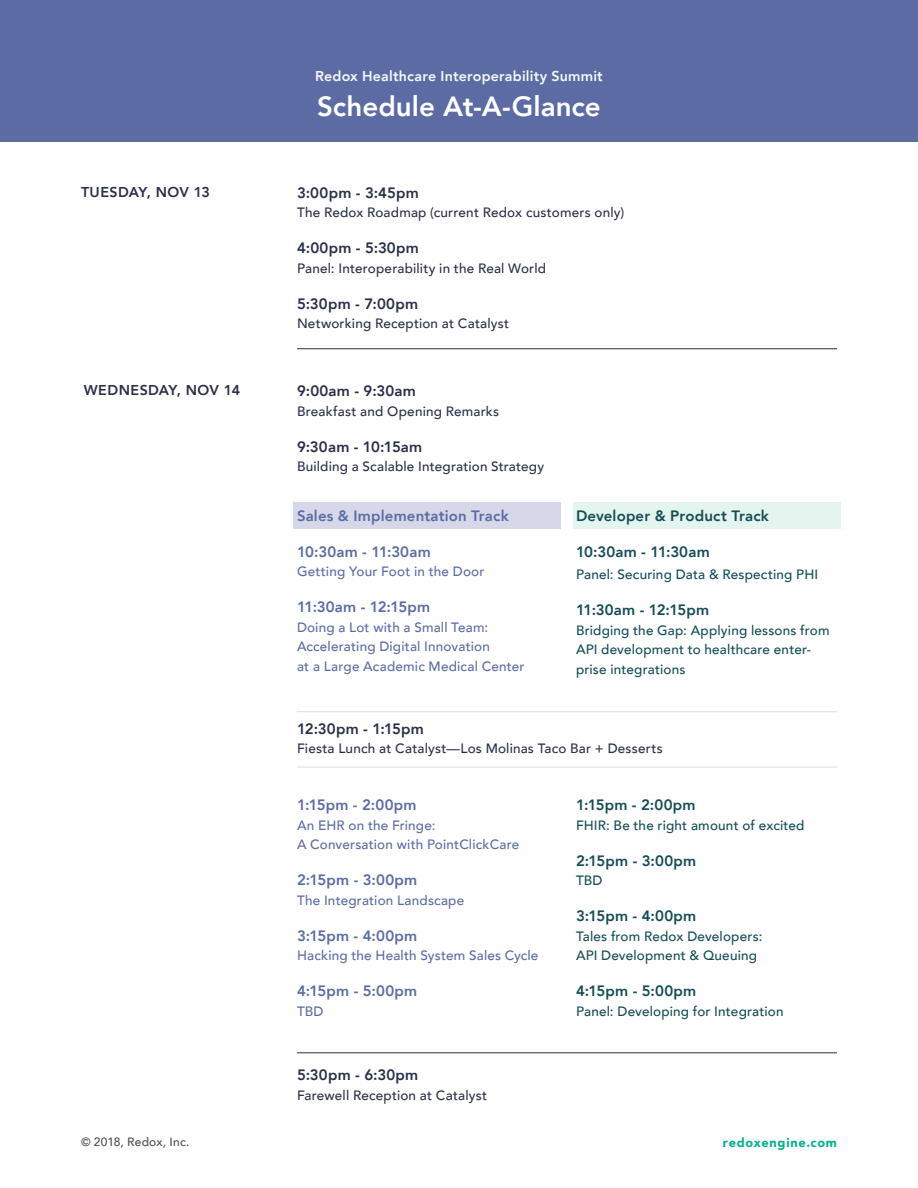
<style>
.page{position:relative;width:918px;height:1188px;background:#fff}
.page>*{position:absolute;margin:0;border:0;box-sizing:border-box;transform-origin:0 0}
.t1{font:800 27.75px "Avenir";color:#fff}
.S_I_Track_Agenda__Ti{font:800 15px "Avenir";letter-spacing:.015em;color:#5d6ba5}
.D_P_Track_Agenda__Ti{font:800 15px "Avenir";letter-spacing:.015em;color:#144c55}
.Agenda__Time{font:800 15px "Avenir";letter-spacing:.015em;color:#2a2f49}
.t2{font:800 14.25px "Avenir";letter-spacing:.015em;color:#f5f7f7}
.t3{font:800 14.25px "Avenir";letter-spacing:.025em;color:#2a2f49}
.Agenda__Event{font:500 13.5px "Avenir";letter-spacing:.015em;color:#2a2f49}
.D_P_Track_Agenda__Ev{font:500 13.5px/19.5px "Avenir";letter-spacing:.015em;color:#144c55}
.S_I_Track_Agenda__Ev{font:500 13.5px/19.5px "Avenir";letter-spacing:.015em;color:#5d6ba5}
.t4{font:900 12.75px "Avenir";letter-spacing:.055em;color:#07b189}
.t5{font:500 12px "Avenir";letter-spacing:.015em;color:#4b4c4d}
</style>
<div class="page">
<div style="left:0;top:0;width:918px;height:141px;background:#5d6ba5"></div>
<hr style="left:297px;top:348px;width:540px;height:1px;background:#2a2f49">
<hr style="left:297px;top:711px;width:540px;height:1px;background:#dcdddf">
<hr style="left:297px;top:767px;width:540px;height:1px;background:#dcdddf">
<hr style="left:297px;top:1053px;width:540px;height:1px;background:#2a2f49">
<div style="left:294px;top:502px;width:267px;height:27px;background:#d6d7e8"></div>
<div style="left:573px;top:502px;width:267px;height:27px;background:#e4f4ef"></div>
<p class="t3" style="left:81px;top:181px;width:130px">TUESDAY, NOV 13</p>
<p class="t3" style="left:84px;top:379px;width:158px">WEDNESDAY, NOV 14</p>
<p class="t2" style="left:315px;top:65px;width:289px">Redox Healthcare Interoperability Summit</p>
<p class="t1" style="left:317px;top:84px;width:285px">Schedule At-A-Glance</p>
<p class="Agenda__Time" style="left:297px;top:181px;width:123px">3:00pm - 3:45pm</p>
<p class="Agenda__Event" style="left:297px;top:201px;width:329px">The Redox Roadmap (current Redox customers only)</p>
<p class="Agenda__Time" style="left:297px;top:236px;width:123px">4:00pm - 5:30pm</p>
<p class="Agenda__Event" style="left:297px;top:256px;width:251px">Panel: Interoperability in the Real World</p>
<p class="Agenda__Time" style="left:297px;top:292px;width:123px">5:30pm - 7:00pm</p>
<p class="Agenda__Event" style="left:297px;top:312px;width:214px">Networking Reception at Catalyst</p>
<p class="Agenda__Time" style="left:297px;top:379px;width:121px">9:00am - 9:30am</p>
<p class="Agenda__Event" style="left:297px;top:399px;width:204px">Breakfast and Opening Remarks</p>
<p class="Agenda__Time" style="left:297px;top:435px;width:127px">9:30am - 10:15am</p>
<p class="Agenda__Event" style="left:297px;top:455px;width:249px">Building a Scalable Integration Strategy</p>
<p class="S_I_Track_Agenda__Ti" style="left:297px;top:504px;width:213px">Sales &amp; Implementation Track</p>
<p class="S_I_Track_Agenda__Ti" style="left:297px;top:540px;width:135px">10:30am - 11:30am</p>
<p class="S_I_Track_Agenda__Ev" style="left:297px;top:561px;width:189px">Getting Your Foot in the Door</p>
<p class="S_I_Track_Agenda__Ti" style="left:297px;top:595px;width:135px">11:30am - 12:15pm</p>
<p class="S_I_Track_Agenda__Ev" style="left:297px;top:617px;width:229px">Doing a Lot with a Small Team:<br>Accelerating Digital Innovation<br>at a Large Academic Medical Center</p>
<p class="D_P_Track_Agenda__Ti" style="left:576px;top:504px;width:194px">Developer &amp; Product Track</p>
<p class="D_P_Track_Agenda__Ti" style="left:576px;top:540px;width:135px">10:30am - 11:30am</p>
<p class="D_P_Track_Agenda__Ev" style="left:576px;top:564px;width:244px">Panel: Securing Data &amp; Respecting PHI</p>
<p class="D_P_Track_Agenda__Ti" style="left:576px;top:598px;width:135px">11:30am - 12:15pm</p>
<p class="D_P_Track_Agenda__Ev" style="left:576px;top:620px;width:255px">Bridging the Gap: Applying lessons from<br>API development to healthcare enter&shy;prise integrations</p>
<p class="Agenda__Time" style="left:297px;top:717px;width:128px">12:30pm - 1:15pm</p>
<p class="Agenda__Event" style="left:297px;top:737px;width:367px">Fiesta Lunch at Catalyst—Los Molinas Taco Bar + Desserts</p>
<p class="S_I_Track_Agenda__Ti" style="left:297px;top:793px;width:121px">1:15pm - 2:00pm</p>
<p class="S_I_Track_Agenda__Ev" style="left:297px;top:815px;width:224px">An EHR on the Fringe:<br>A Conversation with PointClickCare</p>
<p class="S_I_Track_Agenda__Ti" style="left:297px;top:868px;width:122px">2:15pm - 3:00pm</p>
<p class="S_I_Track_Agenda__Ev" style="left:297px;top:890px;width:169px">The Integration Landscape</p>
<p class="S_I_Track_Agenda__Ti" style="left:297px;top:924px;width:122px">3:15pm - 4:00pm</p>
<p class="S_I_Track_Agenda__Ev" style="left:297px;top:945px;width:243px">Hacking the Health System Sales Cycle</p>
<p class="S_I_Track_Agenda__Ti" style="left:297px;top:979px;width:122px">4:15pm - 5:00pm</p>
<p class="S_I_Track_Agenda__Ev" style="left:297px;top:1001px;width:28px">TBD</p>
<p class="Agenda__Time" style="left:297px;top:1063px;width:123px">5:30pm - 6:30pm</p>
<p class="Agenda__Event" style="left:297px;top:1083px;width:192px">Farewell Reception at Catalyst</p>
<p class="D_P_Track_Agenda__Ti" style="left:576px;top:793px;width:121px">1:15pm - 2:00pm</p>
<p class="D_P_Track_Agenda__Ev" style="left:576px;top:815px;width:230px">FHIR: Be the right amount of excited</p>
<p class="D_P_Track_Agenda__Ti" style="left:576px;top:849px;width:122px">2:15pm - 3:00pm</p>
<p class="D_P_Track_Agenda__Ev" style="left:576px;top:870px;width:28px">TBD</p>
<p class="D_P_Track_Agenda__Ti" style="left:576px;top:904px;width:122px">3:15pm - 4:00pm</p>
<p class="D_P_Track_Agenda__Ev" style="left:576px;top:926px;width:188px">Tales from Redox Developers:<br>API Development &amp; Queuing</p>
<p class="D_P_Track_Agenda__Ti" style="left:576px;top:979px;width:122px">4:15pm - 5:00pm</p>
<p class="D_P_Track_Agenda__Ev" style="left:576px;top:1001px;width:209px">Panel: Developing for Integration</p>
<p class="t5" style="left:81px;top:1131px;width:110px">© 2018, Redox, Inc.</p>
<p class="t4" style="left:723px;top:1131px;width:116px">redoxengine.com</p>
</div>
